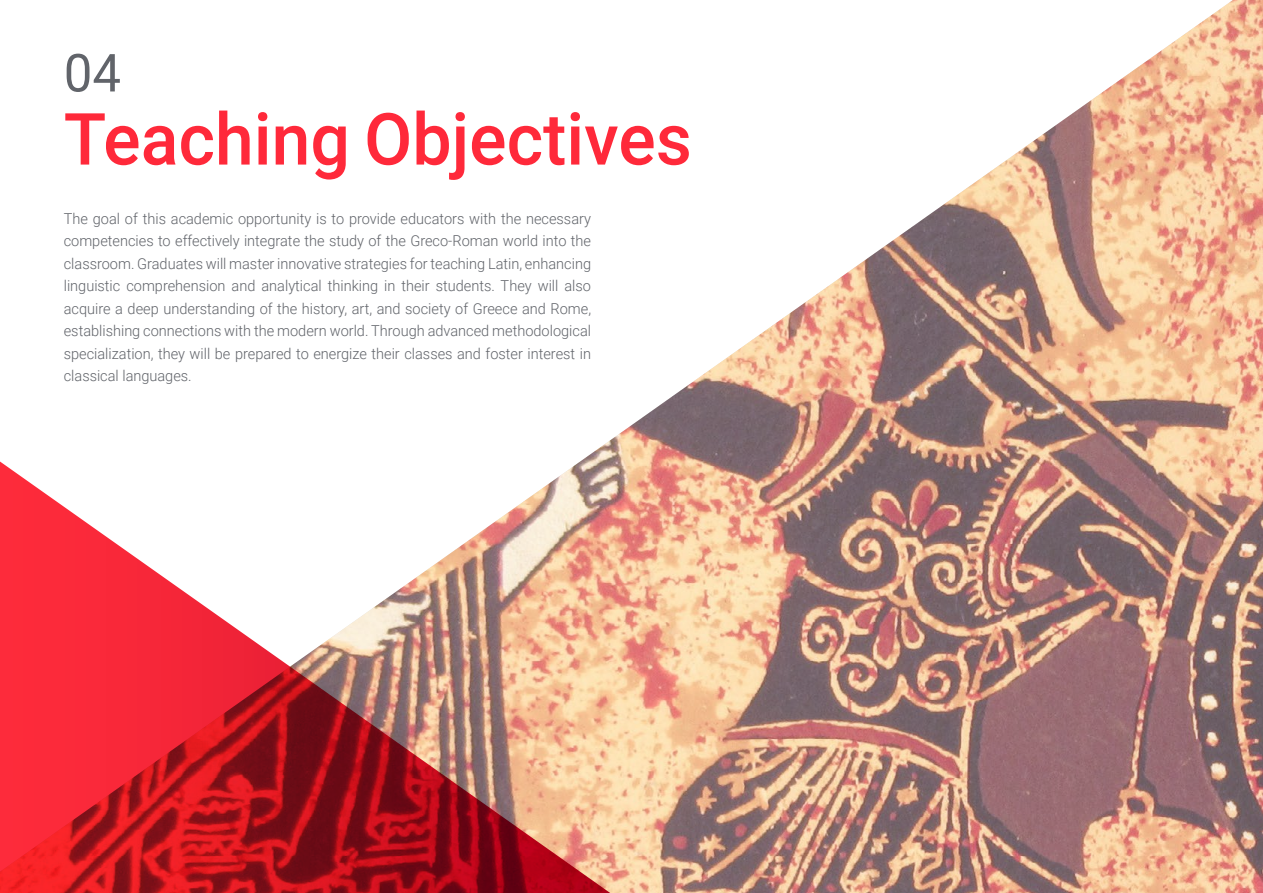
<style>
.page{position:relative;width:1263px;height:893px;background:#fff}
.page>*{position:absolute;margin:0;border:0;box-sizing:border-box;transform-origin:0 0}
.t1{font:500 72px "Roboto";color:#ff293a}
.t2{font:52.5px "Roboto";color:#61646a}
.t3{font:300 15px/22.5px "Roboto";color:#61646a;text-align:justify}
</style>
<div class="page">
<img style="left:602px;top:0;width:661px;height:893px">
<svg style="left:0;top:446px;width:640px;height:447px"></svg>
<h2 class="t2" style="left:64px;top:36px;width:59px">04</h2>
<h1 class="t1" style="left:64px;top:89px;width:629px">Teaching Objectives</h1>
<p class="t3" style="left:64px;top:207px;width:529px">The goal of this academic opportunity is to provide educators with the necessary competencies to effectively integrate the study of the Greco-Roman world into the classroom. Graduates will master innovative strategies for teaching Latin, enhancing linguistic comprehension and analytical thinking in their students. They will also acquire a deep understanding of the history, art, and society of Greece and Rome, establishing connections with the modern world. Through advanced methodological specialization, they will be prepared to energize their classes and foster interest in classical languages.</p>
</div>
